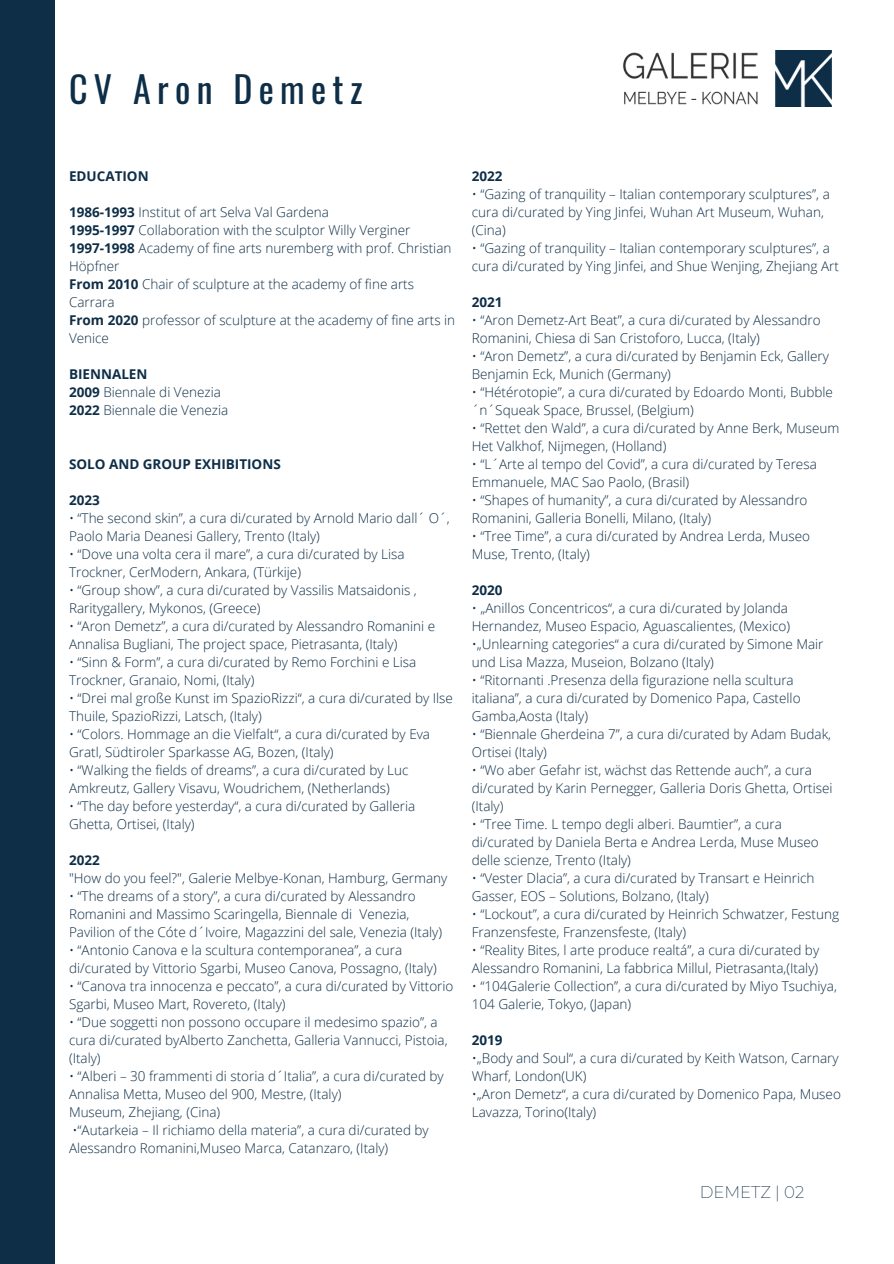
<style>
.page{position:relative;width:894px;height:1264px;background:#fff}
.page>*{position:absolute;margin:0;border:0;box-sizing:border-box;transform-origin:0 0}
.t1{font:36px "Oswald";letter-spacing:.175em;color:#0e2e47}
.t2{font:200 16.5px "Montserrat";color:#0e2e47}
.t3{font:300 13.5px/18px "Open Sans";color:#0e2e47}
.t4{font:700 13.5px "Open Sans";color:#0e2e47}
.s1{font-weight:700}
</style>
<div class="page">
<img style="left:623px;top:51px;width:208px;height:56px">
<div style="left:0;top:0;width:54px;height:1263px;background:#0e2e47"></div>
<p class="t1" style="left:69px;top:61px;width:295px">CV Aron Demetz</p>
<h1 class="t4" style="left:69px;top:166px;width:81px">EDUCATION</h1>
<h3 class="t3" style="left:69px;top:202px;width:261px"><span class="s1">1986-1993</span> Institut of art Selva Val Gardena</h3>
<p class="t3" style="left:69px;top:220px;width:343px"><span class="s1">1995-1997</span> Collaboration with the sculptor Willy Verginer</p>
<p class="t3" style="left:69px;top:238px;width:384px"><span class="s1">1997-1998</span> Academy of fine arts nuremberg with prof. Christian<br>Höpfner</p>
<p class="t3" style="left:69px;top:274px;width:346px"><span class="s1">From 2010</span> Chair of sculpture at the academy of fine arts<br>Carrara</p>
<p class="t3" style="left:69px;top:310px;width:387px"><span class="s1">From 2020</span> professor of sculpture at the academy of fine arts in<br>Venice</p>
<p class="t4" style="left:69px;top:364px;width:80px">BIENNALEN</p>
<p class="t3" style="left:69px;top:382px;width:153px"><span class="s1">2009</span> Biennale di Venezia</p>
<p class="t3" style="left:69px;top:400px;width:161px"><span class="s1">2022</span> Biennale die Venezia</p>
<p class="t4" style="left:69px;top:454px;width:213px">SOLO AND GROUP EXHIBITIONS</p>
<h3 class="t4" style="left:69px;top:490px;width:32px">2023</h3>
<p class="t3" style="left:69px;top:508px;width:382px">• “The second skin”, a cura di/curated by Arnold Mario dall´ O´,<br>Paolo Maria Deanesi Gallery, Trento (Italy)</p>
<p class="t3" style="left:69px;top:544px;width:337px">• “Dove una volta cera il mare”, a cura di/curated by Lisa<br>Trockner, CerModern, Ankara, (Türkije)</p>
<p class="t3" style="left:69px;top:580px;width:349px">• “Group show”, a cura di/curated by Vassilis Matsaidonis ,<br>Raritygallery, Mykonos, (Greece)</p>
<p class="t3" style="left:69px;top:616px;width:367px">• “Aron Demetz”, a cura di/curated by Alessandro Romanini e<br>Annalisa Bugliani, The project space, Pietrasanta, (Italy)</p>
<p class="t3" style="left:69px;top:652px;width:349px">• “Sinn &amp; Form”, a cura di/curated by Remo Forchini e Lisa<br>Trockner, Granaio, Nomi, (Italy)</p>
<p class="t3" style="left:69px;top:688px;width:385px">• “Drei mal große Kunst im SpazioRizzi“, a cura di/curated by Ilse<br>Thuile, SpazioRizzi, Latsch, (Italy)</p>
<p class="t3" style="left:69px;top:724px;width:362px">• “Colors. Hommage an die Vielfalt“, a cura di/curated by Eva<br>Gratl, Südtiroler Sparkasse AG, Bozen, (Italy)</p>
<p class="t3" style="left:69px;top:760px;width:341px">• “Walking the fields of dreams”, a cura di/curated by Luc<br>Amkreutz, Gallery Visavu, Woudrichem, (Netherlands)</p>
<p class="t3" style="left:69px;top:796px;width:347px">• “The day before yesterday“, a cura di/curated by Galleria<br>Ghetta, Ortisei, (Italy)</p>
<p class="t4" style="left:69px;top:850px;width:32px">2022</p>
<p class="t3" style="left:69px;top:868px;width:380px">"How do you feel?", Galerie Melbye-Konan, Hamburg, Germany</p>
<p class="t3" style="left:69px;top:886px;width:374px">• “The dreams of a story”, a cura di/curated by Alessandro<br>Romanini and Massimo Scaringella, Biennale di Venezia,<br>Pavilion of the Cóte d´Ivoire, Magazzini del sale, Venezia (Italy)</p>
<p class="t3" style="left:69px;top:940px;width:369px">• “Antonio Canova e la scultura contemporanea”, a cura di/curated by Vittorio Sgarbi, Museo Canova, Possagno, (Italy)</p>
<p class="t3" style="left:69px;top:976px;width:386px">• “Canova tra innocenza e peccato”, a cura di/curated by Vittorio<br>Sgarbi, Museo Mart, Rovereto, (Italy)</p>
<p class="t3" style="left:69px;top:1012px;width:380px">• “Due soggetti non possono occupare il medesimo spazio”, a cura di/curated byAlberto Zanchetta, Galleria Vannucci, Pistoia, (Italy)</p>
<p class="t3" style="left:69px;top:1066px;width:376px">• “Alberi – 30 frammenti di storia d´Italia”, a cura di/curated by<br>Annalisa Metta, Museo del 900, Mestre, (Italy)</p>
<p class="t3" style="left:69px;top:1102px;width:153px">Museum, Zhejiang, (Cina)</p>
<p class="t3" style="left:69px;top:1120px;width:361px">•“Autarkeia – Il richiamo della materia”, a cura di/curated by<br>Alessandro Romanini,Museo Marca, Catanzaro, (Italy)</p>
<p class="t4" style="left:471px;top:166px;width:32px">2022</p>
<p class="t3" style="left:471px;top:184px;width:359px">• “Gazing of tranquility – Italian contemporary sculptures”, a cura di/curated by Ying Jinfei, Wuhan Art Museum, Wuhan, (Cina)</p>
<p class="t3" style="left:471px;top:238px;width:369px">• “Gazing of tranquility – Italian contemporary sculptures”, a cura di/curated by Ying Jinfei, and Shue Wenjing, Zhejiang Art</p>
<p class="t4" style="left:471px;top:292px;width:32px">2021</p>
<p class="t3" style="left:471px;top:310px;width:350px">• “Aron Demetz-Art Beat”, a cura di/curated by Alessandro<br>Romanini, Chiesa di San Cristoforo, Lucca, (Italy)</p>
<p class="t3" style="left:471px;top:346px;width:359px">• “Aron Demetz”, a cura di/curated by Benjamin Eck, Gallery<br>Benjamin Eck, Munich (Germany)</p>
<p class="t3" style="left:471px;top:382px;width:363px">• “Hétérotopie”, a cura di/curated by Edoardo Monti, Bubble ´n´Squeak Space, Brussel, (Belgium)</p>
<p class="t3" style="left:471px;top:418px;width:369px">• “Rettet den Wald”, a cura di/curated by Anne Berk, Museum<br>Het Valkhof, Nijmegen, (Holland)</p>
<p class="t3" style="left:471px;top:454px;width:346px">• “L´Arte al tempo del Covid”, a cura di/curated by Teresa<br>Emmanuele, MAC Sao Paolo, (Brasil)</p>
<p class="t3" style="left:471px;top:490px;width:337px">• “Shapes of humanity”, a cura di/curated by Alessandro<br>Romanini, Galleria Bonelli, Milano, (Italy)</p>
<p class="t3" style="left:471px;top:526px;width:340px">• “Tree Time”, a cura di/curated by Andrea Lerda, Museo<br>Muse, Trento, (Italy)</p>
<p class="t4" style="left:471px;top:580px;width:32px">2020</p>
<p class="t3" style="left:471px;top:598px;width:320px">• „Anillos Concentricos“, a cura di/curated by Jolanda<br>Hernandez, Museo Espacio, Aguascalientes, (Mexico)</p>
<p class="t3" style="left:471px;top:634px;width:353px">•„Unlearning categories“ a cura di/curated by Simone Mair und Lisa Mazza, Museion, Bolzano (Italy)</p>
<p class="t3" style="left:471px;top:670px;width:330px">• “Ritornanti .Presenza della figurazione nella scultura italiana”, a cura di/curated by Domenico Papa, Castello<br>Gamba,Aosta (Italy)</p>
<p class="t3" style="left:471px;top:724px;width:361px">• “Biennale Gherdeina 7”, a cura di/curated by Adam Budak,<br>Ortisei (Italy)</p>
<p class="t3" style="left:471px;top:760px;width:362px">• “Wo aber Gefahr ist, wächst das Rettende auch”, a cura di/curated by Karin Pernegger, Galleria Doris Ghetta, Ortisei (Italy)</p>
<p class="t3" style="left:471px;top:814px;width:348px">• “Tree Time. L tempo degli alberi. Baumtier”, a cura di/curated by Daniela Berta e Andrea Lerda, Muse Museo delle scienze, Trento (Italy)</p>
<p class="t3" style="left:471px;top:868px;width:344px">• “Vester Dlacia”, a cura di/curated by Transart e Heinrich<br>Gasser, EOS – Solutions, Bolzano, (Italy)</p>
<p class="t3" style="left:471px;top:904px;width:369px">• “Lockout”, a cura di/curated by Heinrich Schwatzer, Festung<br>Franzensfeste, Franzensfeste, (Italy)</p>
<p class="t3" style="left:471px;top:940px;width:349px">• “Reality Bites, l arte produce realtá”, a cura di/curated by<br>Alessandro Romanini, La fabbrica Millul, Pietrasanta,(Italy)</p>
<p class="t3" style="left:471px;top:976px;width:366px">• “104Galerie Collection”, a cura di/curated by Miyo Tsuchiya,<br>104 Galerie, Tokyo, (Japan)</p>
<p class="t4" style="left:471px;top:1030px;width:32px">2019</p>
<p class="t3" style="left:471px;top:1048px;width:368px">•„Body and Soul“, a cura di/curated by Keith Watson, Carnary<br>Wharf, London(UK)</p>
<p class="t3" style="left:471px;top:1084px;width:370px">•„Aron Demetz“, a cura di/curated by Domenico Papa, Museo<br>Lavazza, Torino(Italy)</p>
<p class="t2" style="left:699px;top:1182px;width:106px">DEMETZ | 02</p>
</div>
